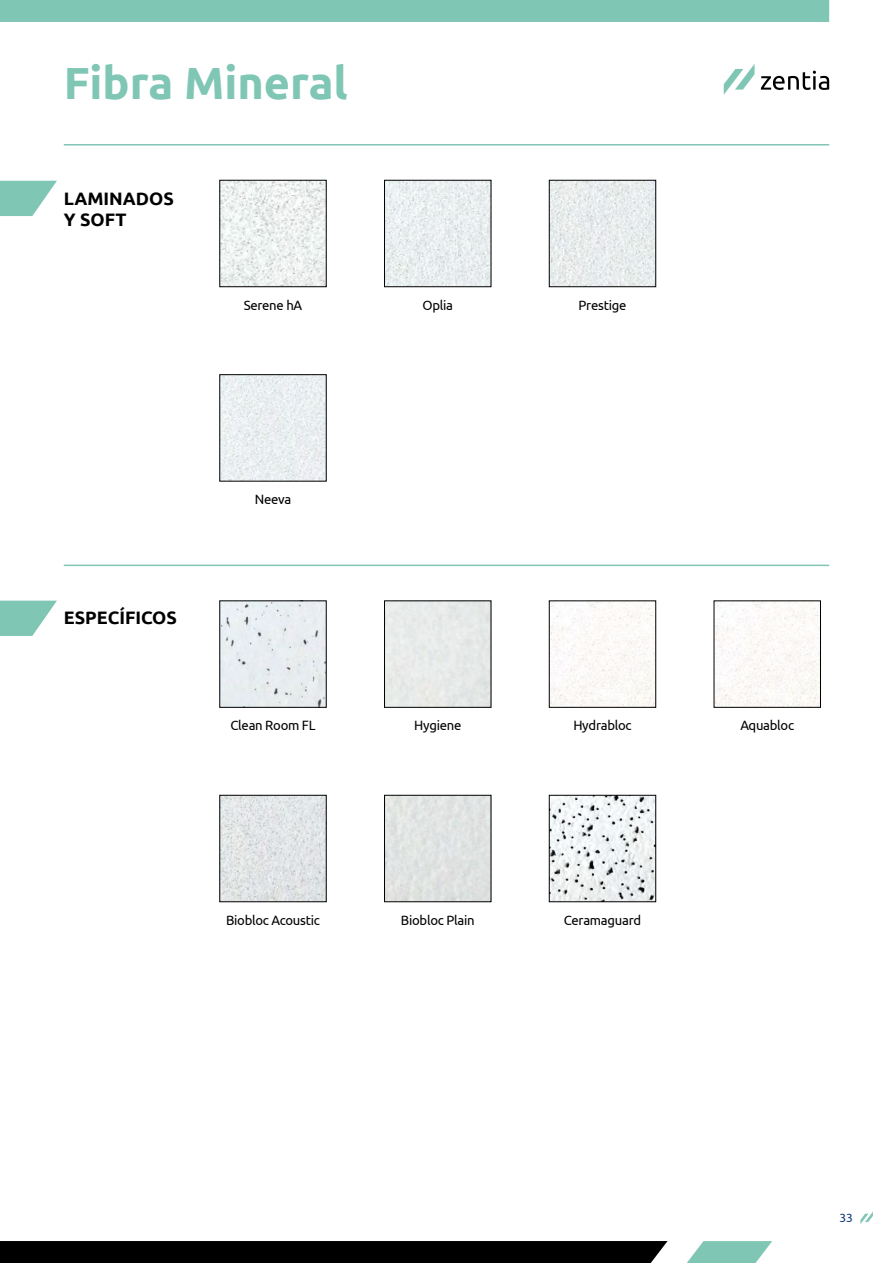
<style>
.page{position:relative;width:893px;height:1263px;background:#fff}
.page>*{position:absolute;margin:0;border:0;box-sizing:border-box;transform-origin:0 0}
.t1{font:700 45px "Ubuntu";color:#80c6b5}
.t2{font:700 18px/21.6px "Ubuntu";color:#000}
.t3{font:13.5px "Ubuntu";letter-spacing:-.02em;color:#000}
.t4{font:12px "Ubuntu";color:#10397b}
</style>
<div class="page">
<svg style="left:761px;top:71px;width:68px;height:19px"></svg>
<svg style="left:724px;top:64px;width:30px;height:30px"></svg>
<div style="left:0;top:1241px;width:668px;height:22px;background:#000"></div>
<svg style="left:687px;top:1241px;width:85px;height:22px"></svg>
<svg style="left:860px;top:1212px;width:13px;height:12px"></svg>
<div style="left:0;top:0;width:829px;height:22px;background:#80c6b5"></div>
<hr style="left:64px;top:144px;width:765px;height:1px;background:#80c6b5">
<svg style="left:0;top:181px;width:57px;height:35px"></svg>
<div style="left:222px;top:603px;width:102px;height:102px;background:#e8edf0"></div>
<img style="left:716px;top:603px;width:103px;height:102px">
<img style="left:551px;top:603px;width:103px;height:102px">
<img style="left:386px;top:182px;width:103px;height:103px">
<div style="left:384px;top:180px;width:107px;height:107px;border:1px solid #000"></div>
<img style="left:222px;top:182px;width:102px;height:103px">
<div style="left:220px;top:180px;width:106px;height:107px;border:1px solid #000"></div>
<img style="left:551px;top:182px;width:103px;height:103px">
<div style="left:549px;top:180px;width:107px;height:107px;border:1px solid #000"></div>
<img style="left:551px;top:797px;width:103px;height:103px">
<div style="left:549px;top:795px;width:107px;height:107px;border:1px solid #000"></div>
<img style="left:222px;top:797px;width:102px;height:103px">
<div style="left:220px;top:795px;width:106px;height:107px;border:1px solid #000"></div>
<img style="left:222px;top:376px;width:102px;height:103px">
<div style="left:386px;top:797px;width:103px;height:103px;background:#e0e3e2"></div>
<div style="left:384px;top:795px;width:107px;height:107px;border:1px solid #000"></div>
<svg style="left:0;top:601px;width:57px;height:35px"></svg>
<hr style="left:64px;top:565px;width:765px;height:1px;background:#80c6b5">
<h1 class="t1" style="left:64px;top:55px;width:286px">Fibra Mineral</h1>
<h2 class="t2" style="left:64px;top:187px;width:112px">LAMINADOS<br>Y SOFT</h2>
<p class="t3" style="left:244px;top:297px;width:60px">Serene hA</p>
<p class="t3" style="left:422px;top:297px;width:32px">Oplia</p>
<p class="t3" style="left:579px;top:297px;width:49px">Prestige</p>
<h2 class="t2" style="left:64px;top:607px;width:115px">ESPECÍFICOS</h2>
<p class="t3" style="left:255px;top:491px;width:38px">Neeva</p>
<p class="t3" style="left:230px;top:717px;width:87px">Clean Room FL</p>
<p class="t3" style="left:414px;top:717px;width:49px">Hygiene</p>
<p class="t3" style="left:573px;top:717px;width:60px">Hydrabloc</p>
<p class="t3" style="left:740px;top:717px;width:55px">Aquabloc</p>
<p class="t3" style="left:226px;top:912px;width:95px">Biobloc Acoustic</p>
<p class="t3" style="left:564px;top:912px;width:79px">Ceramaguard</p>
<p class="t3" style="left:401px;top:912px;width:75px">Biobloc Plain</p>
<p class="t4" style="left:839px;top:1210px;width:15px">33</p>
</div>
